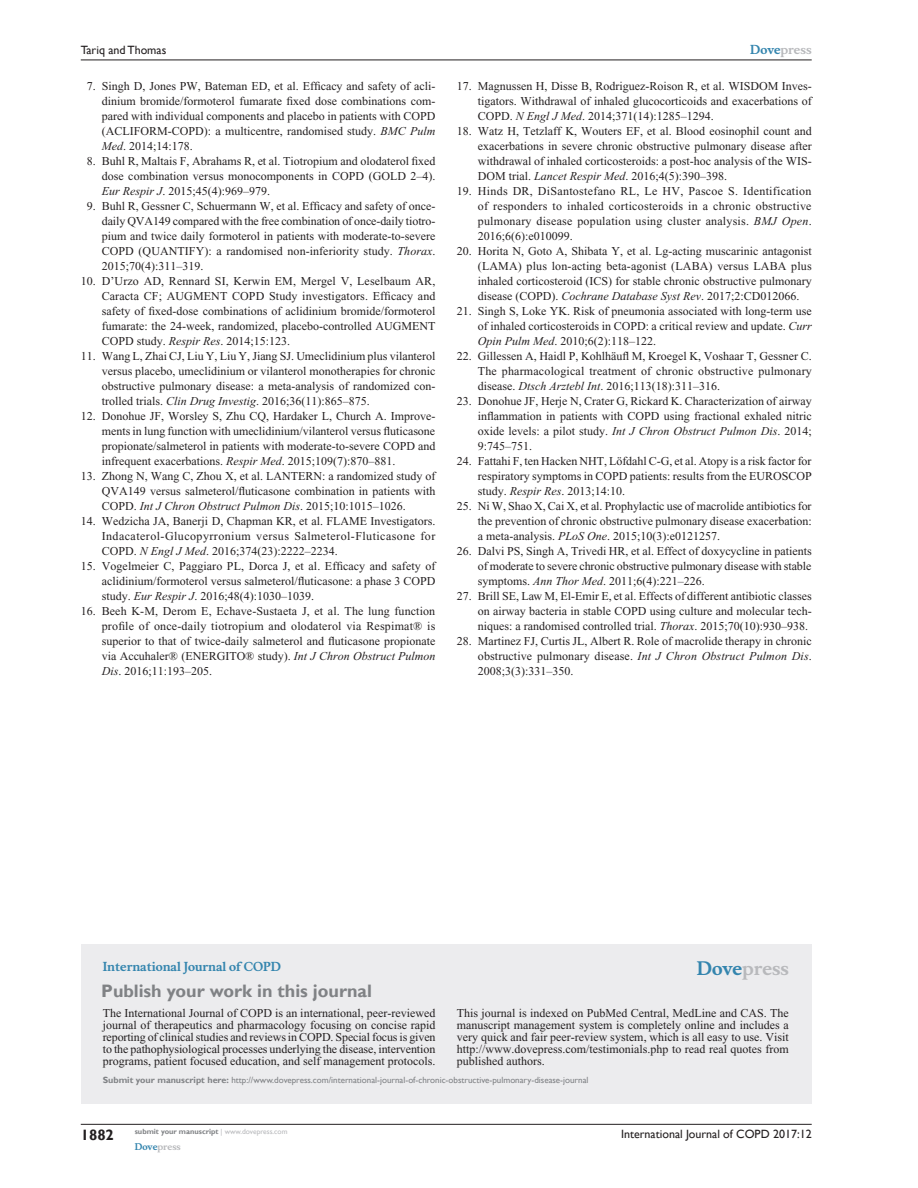
<style>
.page{position:relative;width:918px;height:1188px;background:#fff}
.page>*{position:absolute;margin:0;border:0;box-sizing:border-box;transform-origin:0 0}
.PromBx-H1{font:700 18px "Gill Sans";color:#808285}
.PromBx-Brand{font:700 18px "Musee";color:#b8b9bc}
.t1{font:700 15px "Gill Sans";color:#231f20}
.RefNL2{font:12px/15px "Times New Roman";color:#231f20;text-align:justify}
.PromBx-Tx{font:12px/12px "Times New Roman";color:#231f20;text-align:justify}
.t2{font:12px "Gill Sans";color:#231f20}
.PromBx-JrnlName{font:700 12px "Musee";color:#3485ae}
.t3{font:700 12px "Musee";color:#b8b9bc}
.PromBx-SubmitMssWebA{font:9px "Gill Sans";color:#808285}
.t4{font:700 9px "Musee";color:#b8b9bc}
.t5{font:700 7.5px "Gill Sans";color:#808285}
.s1{font-style:italic}
.s2{color:#3485ae}
.s3{font-weight:700}
.s4{font-weight:400;color:#b8b9bc}
</style>
<div class="page">
<div style="left:81px;top:944px;width:731px;height:159px;background:#ececee"></div>
<hr style="left:81px;top:1124px;width:731px;height:1px;background:#231f20">
<hr style="left:81px;top:60px;width:731px;height:1px;background:#231f20">
<p class="t2" style="left:81px;top:43px;width:87px">Tariq and Thomas</p>
<p class="RefNL2" style="left:102px;top:79px;width:335px;text-indent:-15px">7. Singh D, Jones PW, Bateman ED, et al. Efficacy and safety of acli&shy;dinium bromide/formoterol fumarate fixed dose combinations com&shy;pared with individual components and placebo in patients with COPD (ACLIFORM-COPD): a multicentre, randomised study. <span class="s1">BMC Pulm Med</span>. 2014;14:178.</p>
<p class="RefNL2" style="left:102px;top:154px;width:335px;text-indent:-15px">8. Buhl R, Maltais F, Abrahams R, et al. Tiotropium and olodaterol fixed dose combination versus monocomponents in COPD (GOLD 2–4).<br><span class="s1">Eur Respir J</span>. 2015;45(4):969–979.</p>
<p class="RefNL2" style="left:102px;top:199px;width:335px;text-indent:-15px">9. Buhl R, Gessner C, Schuermann W, et al. Efficacy and safety of once&shy;daily QVA149 compared with the free combination of once-daily tiotro&shy;pium and twice daily formoterol in patients with moderate-to-severe COPD (QUANTIFY): a randomised non-inferiority study. <span class="s1">Thorax</span>.<br>2015;70(4):311–319.</p>
<p class="RefNL2" style="left:102px;top:274px;width:335px;text-indent:-21px">10. D’Urzo AD, Rennard SI, Kerwin EM, Mergel V, Leselbaum AR, Caracta CF; AUGMENT COPD Study investigators. Efficacy and safety of fixed-dose combinations of aclidinium bromide/formoterol fumarate: the 24-week, randomized, placebo-controlled AUGMENT COPD study. <span class="s1">Respir Res</span>. 2014;15:123.</p>
<p class="RefNL2" style="left:102px;top:349px;width:335px;text-indent:-21px">11. Wang L, Zhai CJ, Liu Y, Liu Y, Jiang SJ. Umeclidinium plus vilanterol versus placebo, umeclidinium or vilanterol monotherapies for chronic obstructive pulmonary disease: a meta-analysis of randomized con&shy;trolled trials. <span class="s1">Clin Drug Investig</span>. 2016;36(11):865–875.</p>
<p class="RefNL2" style="left:102px;top:409px;width:335px;text-indent:-21px">12. Donohue JF, Worsley S, Zhu CQ, Hardaker L, Church A. Improve&shy;ments in lung function with umeclidinium/vilanterol versus fluticasone propionate/salmeterol in patients with moderate-to-severe COPD and infrequent exacerbations. <span class="s1">Respir Med</span>. 2015;109(7):870–881.</p>
<p class="RefNL2" style="left:102px;top:469px;width:335px;text-indent:-21px">13. Zhong N, Wang C, Zhou X, et al. LANTERN: a randomized study of QVA149 versus salmeterol/fluticasone combination in patients with COPD. <span class="s1">Int J Chron Obstruct Pulmon Dis</span>. 2015;10:1015–1026.</p>
<p class="RefNL2" style="left:102px;top:514px;width:335px;text-indent:-21px">14. Wedzicha JA, Banerji D, Chapman KR, et al. FLAME Investigators.<br>Indacaterol-Glucopyrronium versus Salmeterol-Fluticasone for COPD. <span class="s1">N Engl J Med</span>. 2016;374(23):2222–2234.</p>
<p class="RefNL2" style="left:102px;top:559px;width:335px;text-indent:-21px">15. Vogelmeier C, Paggiaro PL, Dorca J, et al. Efficacy and safety of aclidinium/formoterol versus salmeterol/fluticasone: a phase 3 COPD study. <span class="s1">Eur Respir J</span>. 2016;48(4):1030–1039.</p>
<p class="RefNL2" style="left:102px;top:604px;width:335px;text-indent:-21px">16. Beeh K-M, Derom E, Echave-Sustaeta J, et al. The lung function profile of once-daily tiotropium and olodaterol via Respimat® is superior to that of twice-daily salmeterol and fluticasone propionate via Accuhaler® (ENERGITO® study). <span class="s1">Int J Chron Obstruct Pulmon Dis</span>. 2016;11:193–205.</p>
<p class="t3" style="left:750px;top:43px;width:63px"><span class="s2">Dove</span>press</p>
<p class="RefNL2" style="left:478px;top:79px;width:335px;text-indent:-21px">17. Magnussen H, Disse B, Rodriguez-Roison R, et al. WISDOM Inves&shy;tigators. Withdrawal of inhaled glucocorticoids and exacerbations of COPD. <span class="s1">N Engl J Med</span>. 2014;371(14):1285–1294.</p>
<p class="RefNL2" style="left:478px;top:124px;width:335px;text-indent:-21px">18. Watz H, Tetzlaff K, Wouters EF, et al. Blood eosinophil count and exacerbations in severe chronic obstructive pulmonary disease after withdrawal of inhaled corticosteroids: a post-hoc analysis of the WIS-DOM trial. <span class="s1">Lancet Respir Med</span>. 2016;4(5):390–398.</p>
<p class="RefNL2" style="left:478px;top:184px;width:335px;text-indent:-21px">19. Hinds DR, DiSantostefano RL, Le HV, Pascoe S. Identification of responders to inhaled corticosteroids in a chronic obstructive pulmonary disease population using cluster analysis. <span class="s1">BMJ Open</span>.<br>2016;6(6):e010099.</p>
<p class="RefNL2" style="left:478px;top:244px;width:335px;text-indent:-21px">20. Horita N, Goto A, Shibata Y, et al. Lg-acting muscarinic antagonist (LAMA) plus lon-acting beta-agonist (LABA) versus LABA plus inhaled corticosteroid (ICS) for stable chronic obstructive pulmonary disease (COPD). <span class="s1">Cochrane Database Syst Rev</span>. 2017;2:CD012066.</p>
<p class="RefNL2" style="left:478px;top:304px;width:335px;text-indent:-21px">21. Singh S, Loke YK. Risk of pneumonia associated with long-term use of inhaled corticosteroids in COPD: a critical review and update. <span class="s1">Curr Opin Pulm Med</span>. 2010;6(2):118–122.</p>
<p class="RefNL2" style="left:478px;top:349px;width:335px;text-indent:-21px">22. Gillessen A, Haidl P, Kohlhäufl M, Kroegel K, Voshaar T, Gessner C.<br>The pharmacological treatment of chronic obstructive pulmonary disease. <span class="s1">Dtsch Arztebl Int</span>. 2016;113(18):311–316.</p>
<p class="RefNL2" style="left:478px;top:394px;width:335px;text-indent:-21px">23. Donohue JF, Herje N, Crater G, Rickard K. Characterization of airway inflammation in patients with COPD using fractional exhaled nitric oxide levels: a pilot study. <span class="s1">Int J Chron Obstruct Pulmon Dis</span>. 2014; 9:745–751.</p>
<p class="RefNL2" style="left:478px;top:454px;width:335px;text-indent:-21px">24. Fattahi F, ten Hacken NHT, Löfdahl C-G, et al. Atopy is a risk factor for respiratory symptoms in COPD patients: results from the EUROSCOP study. <span class="s1">Respir Res</span>. 2013;14:10.</p>
<p class="RefNL2" style="left:478px;top:499px;width:335px;text-indent:-21px">25. Ni W, Shao X, Cai X, et al. Prophylactic use of macrolide antibiotics for the prevention of chronic obstructive pulmonary disease exacerbation: a meta-analysis. <span class="s1">PLoS One</span>. 2015;10(3):e0121257.</p>
<p class="RefNL2" style="left:478px;top:544px;width:335px;text-indent:-21px">26. Dalvi PS, Singh A, Trivedi HR, et al. Effect of doxycycline in patients of moderate to severe chronic obstructive pulmonary disease with stable symptoms. <span class="s1">Ann Thor Med</span>. 2011;6(4):221–226.</p>
<p class="RefNL2" style="left:478px;top:589px;width:335px;text-indent:-21px">27. Brill SE, Law M, El-Emir E, et al. Effects of different antibiotic classes on airway bacteria in stable COPD using culture and molecular tech&shy;niques: a randomised controlled trial. <span class="s1">Thorax</span>. 2015;70(10):930–938.</p>
<p class="RefNL2" style="left:478px;top:634px;width:335px;text-indent:-21px">28. Martinez FJ, Curtis JL, Albert R. Role of macrolide therapy in chronic obstructive pulmonary disease. <span class="s1">Int J Chron Obstruct Pulmon Dis</span>.<br>2008;3(3):331–350.</p>
<p class="PromBx-JrnlName" style="left:103px;top:959px;width:180px">International Journal of COPD</p>
<p class="PromBx-H1" style="left:101px;top:980px;width:272px">Publish your work in this journal</p>
<p class="PromBx-Brand" style="left:697px;top:958px;width:94px"><span class="s2">Dove</span>press</p>
<p class="PromBx-Tx" style="left:103px;top:1007px;width:334px">The International Journal of COPD is an international, peer-reviewed journal of therapeutics and pharmacology focusing on concise rapid reporting of clinical studies and reviews in COPD. Special focus is given to the pathophysiological processes underlying the disease, intervention programs, patient focused education, and self management protocols.</p>
<p class="PromBx-Tx" style="left:457px;top:1007px;width:333px">This journal is indexed on PubMed Central, MedLine and CAS. The manuscript management system is completely online and includes a very quick and fair peer-review system, which is all easy to use. Visit http://www.dovepress.com/testimonials.php to read real quotes from published authors.</p>
<p class="PromBx-SubmitMssWebA" style="left:103px;top:1075px;width:487px"><span class="s3">Submit your manuscript here:</span> http://www.dovepress.com/international-journal-of-chronic-obstructive-pulmonary-disease-journal</p>
<p class="t1" style="left:81px;top:1126px;width:35px">1882</p>
<p class="t5" style="left:135px;top:1127px;width:154px">submit your manuscript <span class="s4">| www.dovepress.com</span></p>
<p class="t4" style="left:135px;top:1141px;width:48px"><span class="s2">Dove</span>press</p>
<p class="t2" style="left:621px;top:1127px;width:192px">International Journal of COPD 2017:12</p>
</div>
